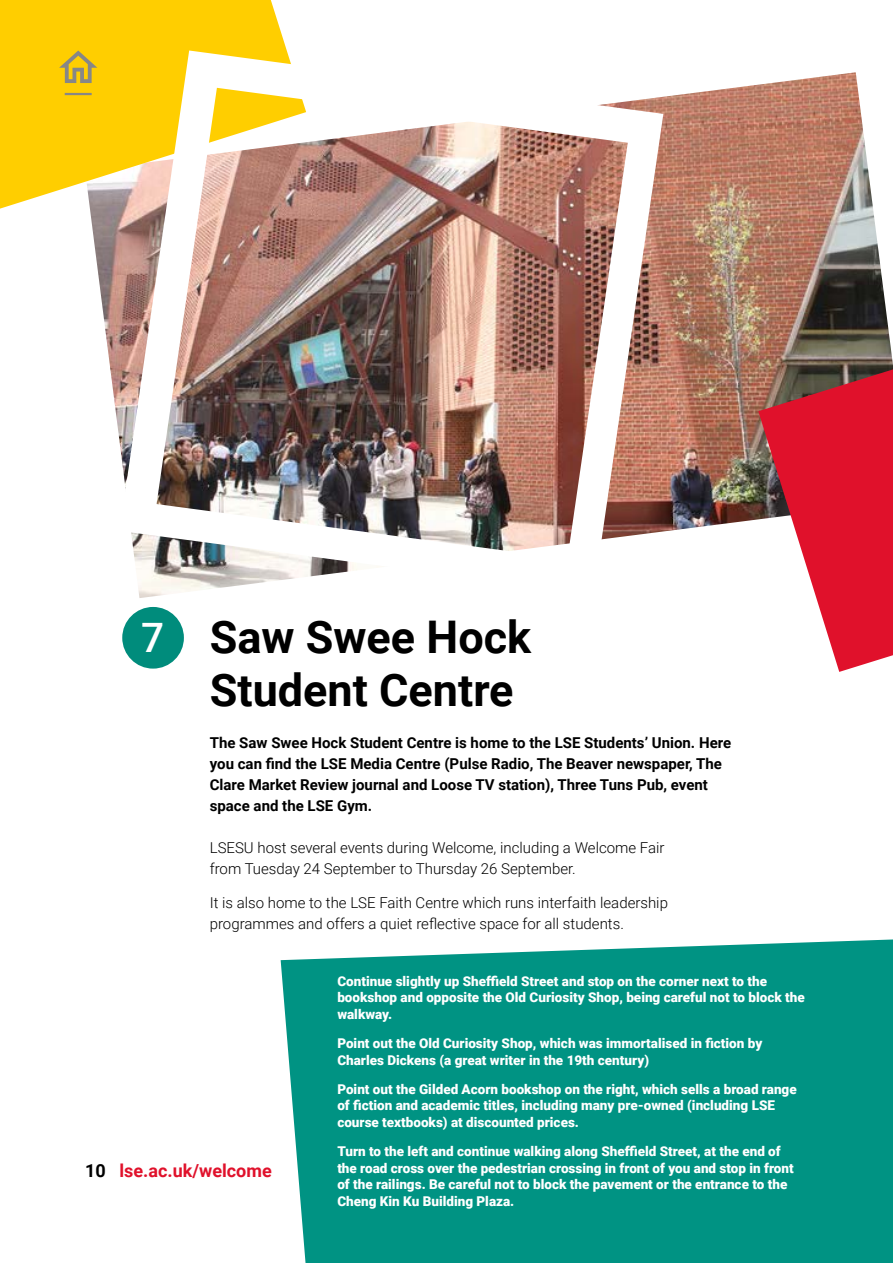
<style>
.page{position:relative;width:893px;height:1263px;background:#fff}
.page>*{position:absolute;margin:0;border:0;box-sizing:border-box;transform-origin:0 0}
.t1{font:700 45px/52.5px "Roboto";color:#000}
.t2{font:500 40.5px "Roboto";color:#fff}
.t3{font:700 18px "Roboto";color:#e0112b}
.t4{font:300 15px/21px "Roboto";color:#000}
.t5{font:700 15px/21px "Roboto";color:#000}
.t6{font:900 13.5px/16.5px "Roboto";color:#fff}
.s1{color:#000}
</style>
<div class="page">
<img style="left:90px;top:72px;width:803px;height:526px">
<div style="left:122px;top:607px;width:62px;height:62px;background:#008c7c;border-radius:50%"></div>
<div style="left:281px;top:939px;width:612px;height:324px;background:#009383"></div>
<svg style="left:758px;top:369px;width:135px;height:303px"></svg>
<svg style="left:0;top:0;width:287px;height:209px;background:#fdcf13"></svg>
<img style="left:119px;top:51px;width:544px;height:543px">
<svg style="left:59px;top:51px;width:38px;height:32px"></svg>
<hr style="left:65px;top:93px;width:27px;height:2px;background:#878787">
<h2 class="t2" style="left:141px;top:609px;width:25px">7</h2>
<h1 class="t1" style="left:210px;top:609px;width:323px">Saw Swee Hock<br>Student Centre</h1>
<p class="t5" style="left:210px;top:732px;width:523px">The Saw Swee Hock Student Centre is home to the LSE Students’ Union. Here you can find the LSE Media Centre (Pulse Radio, The Beaver newspaper, The Clare Market Review journal and Loose TV station), Three Tuns Pub, event space and the LSE Gym.</p>
<p class="t4" style="left:210px;top:837px;width:456px">LSESU host several events during Welcome, including a Welcome Fair from Tuesday 24 September to Thursday 26 September.</p>
<p class="t4" style="left:210px;top:892px;width:460px">It is also home to the LSE Faith Centre which runs interfaith leadership programmes and offers a quiet reflective space for all students.</p>
<h3 class="t3" style="left:85px;top:1158px;width:188px"><span class="s1">10</span> lse.ac.uk/welcome</h3>
<p class="t6" style="left:337px;top:972px;width:469px">Continue slightly up Sheffield Street and stop on the corner next to the bookshop and opposite the Old Curiosity Shop, being careful not to block the walkway.</p>
<p class="t6" style="left:337px;top:1034px;width:427px">Point out the Old Curiosity Shop, which was immortalised in fiction by<br>Charles Dickens (a great writer in the 19th century)</p>
<p class="t6" style="left:337px;top:1080px;width:461px">Point out the Gilded Acorn bookshop on the right, which sells a broad range of fiction and academic titles, including many pre-owned (including LSE course textbooks) at discounted prices.</p>
<p class="t6" style="left:337px;top:1142px;width:458px">Turn to the left and continue walking along Sheffield Street, at the end of the road cross over the pedestrian crossing in front of you and stop in front of the railings. Be careful not to block the pavement or the entrance to the Cheng Kin Ku Building Plaza.</p>
</div>
